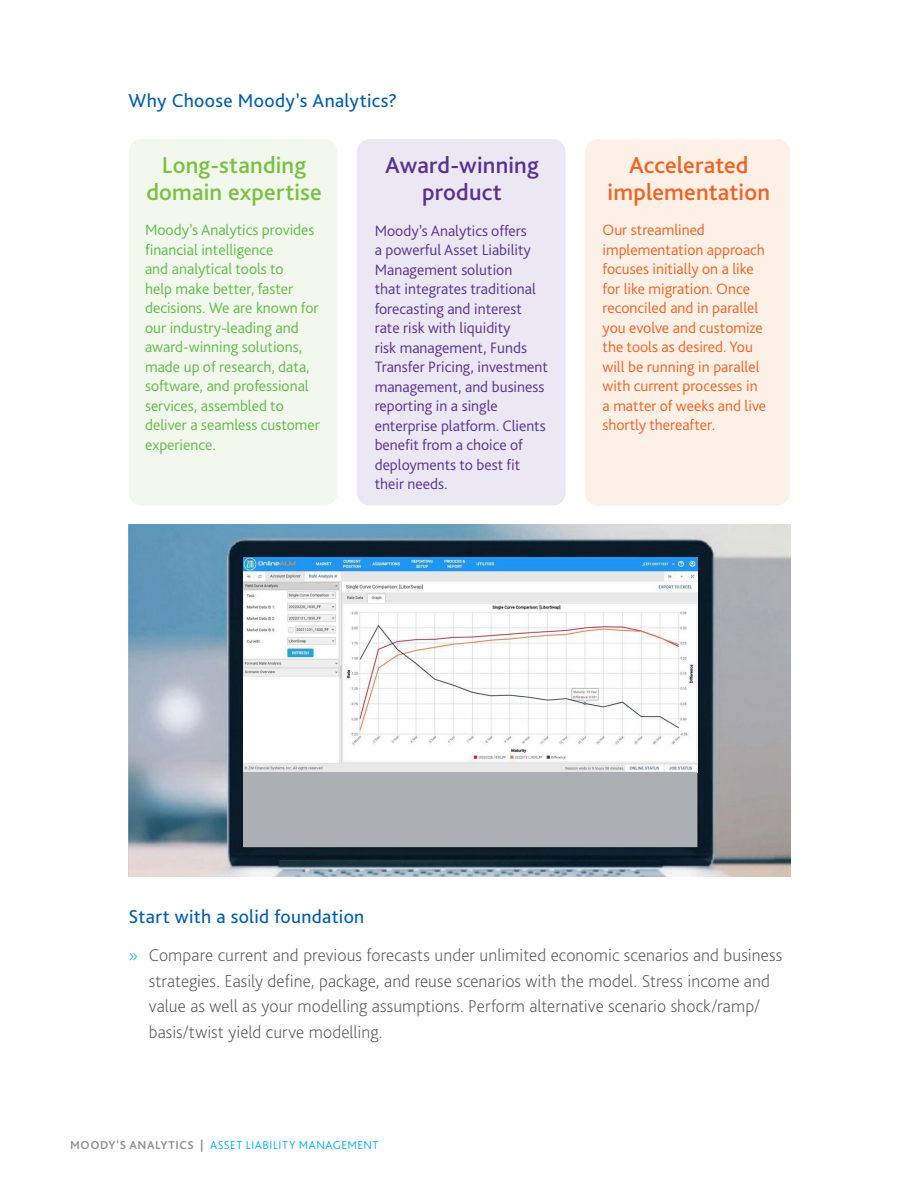
<style>
.page{position:relative;width:918px;height:1188px;background:#fff}
.page>*{position:absolute;margin:0;border:0;box-sizing:border-box;transform-origin:0 0}
.t1{font:500 24px/27px "Bliss Pro";letter-spacing:.005em;color:#79c142;text-align:center}
.t2{font:500 24px/27px "Bliss Pro";letter-spacing:.005em;color:#f26221;text-align:center}
.t3{font:500 24px/27px "Bliss Pro";letter-spacing:.005em;color:#5a3092;text-align:center}
.heading_3_-_content{font:19.5px "Bliss Pro";letter-spacing:.015em;color:#015da7}
.t4{font:200 18px/25.5px "Bliss Pro";letter-spacing:.005em;color:#57585a}
.bullet__double_chevr{font:300 15.75px/19.5px "Bliss Pro";color:#5a3092}
.bullet__double_chevr-2{font:300 15.75px/19.5px "Bliss Pro";color:#60bb46}
.bullet__double_chevr-3{font:300 15.75px/19.5px "Bliss Pro";color:#f26221}
.t5{font:300 12px "Bliss Pro";letter-spacing:.045em;color:#00aeef}
.s1{color:#00aeef}
.s2{font-weight:700;color:#919295}
</style>
<div class="page">
<div style="left:129px;top:139px;width:209px;height:366px;background:#f2f8ed;border-radius:13px"></div>
<div style="left:357px;top:139px;width:209px;height:366px;background:#ebe7f3;border-radius:13px"></div>
<div style="left:585px;top:139px;width:205px;height:366px;background:#fdf0e6;border-radius:13px"></div>
<img style="left:129px;top:525px;width:661px;height:352px">
<img style="left:244px;top:558px;width:453px;height:214px">
<div style="left:244px;top:772px;width:453px;height:75px;background:#acafb4"></div>
<p class="heading_3_-_content" style="left:129px;top:89px;width:270px">Why Choose Moody’s Analytics?</p>
<p class="t1" style="left:146px;top:151px;width:177px">Long-standing domain expertise</p>
<p class="bullet__double_chevr-2" style="left:145px;top:220px;width:176px">Moody’s Analytics provides financial intelligence<br>and analytical tools to<br>help make better, faster decisions. We are known for our industry-leading and award-winning solutions, made up of research, data, software, and professional services, assembled to deliver a seamless customer experience.</p>
<p class="bullet__double_chevr" style="left:375px;top:220px;width:175px">Moody’s Analytics offers<br>a powerful Asset Liability<br>Management solution<br>that integrates traditional forecasting and interest rate risk with liquidity<br>risk management, Funds<br>Transfer Pricing, investment management, and business reporting in a single enterprise platform. Clients benefit from a choice of deployments to best fit their needs.</p>
<p class="t3" style="left:385px;top:151px;width:155px">Award-winning product</p>
<p class="t2" style="left:608px;top:151px;width:164px">Accelerated implementation</p>
<p class="bullet__double_chevr-3" style="left:603px;top:220px;width:165px">Our streamlined implementation approach focuses initially on a like for like migration. Once reconciled and in parallel you evolve and customize the tools as desired. You will be running in parallel with current processes in a matter of weeks and live shortly thereafter.</p>
<p class="heading_3_-_content" style="left:129px;top:905px;width:237px">Start with a solid foundation</p>
<p class="t4" style="left:149px;top:942px;width:635px;text-indent:-20px"><span class="s1">»</span> Compare current and previous forecasts under unlimited economic scenarios and business strategies. Easily define, package, and reuse scenarios with the model. Stress income and value as well as your modelling assumptions. Perform alternative scenario shock/ramp/ basis/twist yield curve modelling.</p>
<p class="t5" style="left:70px;top:1138px;width:310px"><span class="s2">MOODY'S ANALYTICS |</span> ASSET LIABILITY MANAGEMENT</p>
</div>
